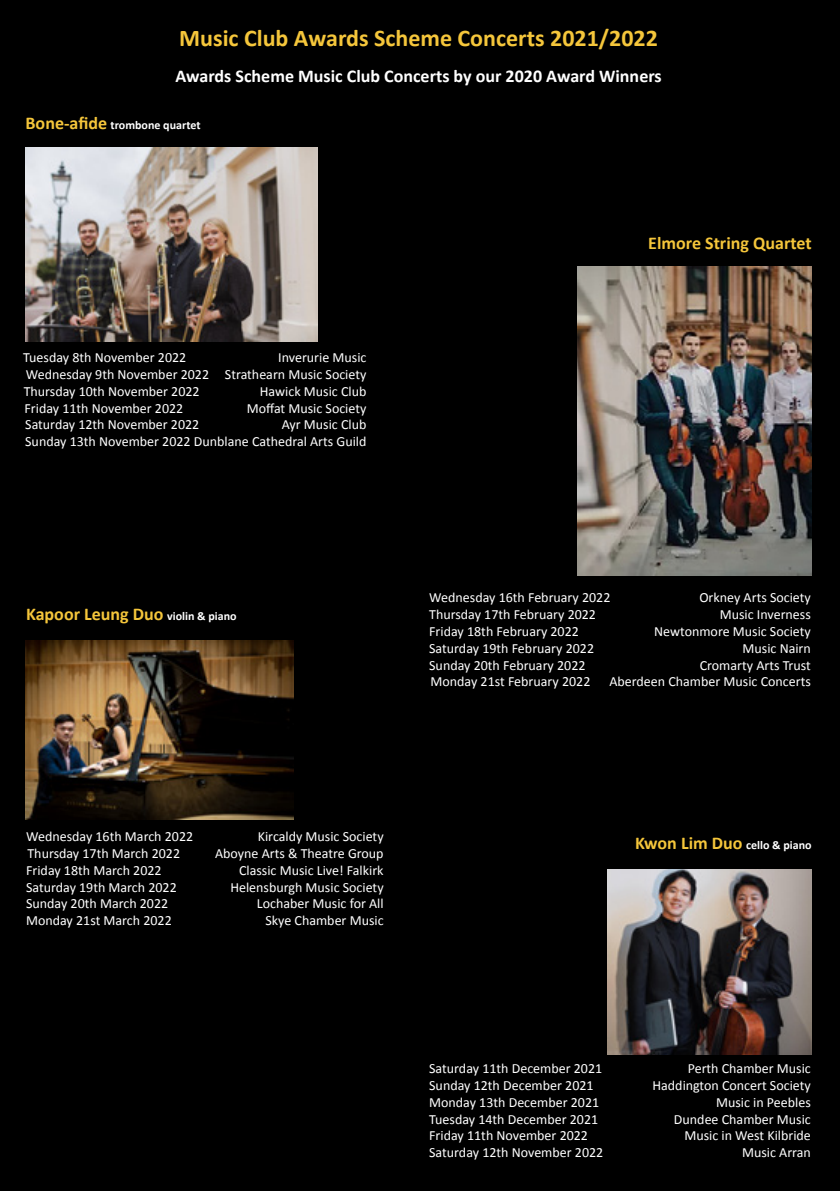
<style>
.page{position:relative;width:840px;height:1191px;background:#fff}
.page>*{position:absolute;margin:0;border:0;box-sizing:border-box;transform-origin:0 0}
.t1{font:700 24px "Calibri";color:#f5c63b}
.t2{font:700 18px "Calibri";color:#fff}
.t3{font:700 18px "Calibri";color:#f5c63b}
.t4{font:14px/16.8px "Calibri";color:#fff;text-align:justify}
.t5{font:700 12px "Calibri";color:#fff}
.s1{font-size:18px;color:#f5c63b}
.s2{font-size:12px;color:#fff}
</style>
<div class="page">
<div style="left:0;top:0;width:839px;height:1191px;background:#000"></div>
<img style="left:577px;top:266px;width:234px;height:310px">
<img style="left:26px;top:147px;width:291px;height:195px">
<img style="left:26px;top:641px;width:267px;height:178px">
<img style="left:607px;top:870px;width:204px;height:184px">
<h1 class="t1" style="left:179px;top:21px;width:480px">Music Club Awards Scheme Concerts 2021/2022</h1>
<p class="t2" style="left:175px;top:63px;width:487px">Awards Scheme Music Club Concerts by our 2020 Award Winners</p>
<p class="t5" style="left:26px;top:116px;width:176px"><span class="s1">Bone-afide</span> trombone quartet</p>
<p class="t4" style="left:23px;top:348px;width:164px">Tuesday 8th November 2022</p>
<p class="t4" style="left:24px;top:348px;width:344px;text-indent:254px">Inverurie Music Wednesday 9th November 2022 Strathearn Music Society Thursday 10th November 2022</p>
<p class="t4" style="left:260px;top:382px;width:108px">Hawick Music Club</p>
<p class="t4" style="left:24px;top:399px;width:160px">Friday 11th November 2022</p>
<p class="t4" style="left:246px;top:399px;width:121px">Moffat Music Society</p>
<p class="t4" style="left:25px;top:415px;width:175px">Saturday 12th November 2022</p>
<p class="t4" style="left:25px;top:415px;width:342px;text-align:right">Ayr Music Club<br>Sunday 13th November 2022 Dunblane Cathedral Arts Guild</p>
<p class="t3" style="left:648px;top:231px;width:165px">Elmore String Quartet</p>
<p class="t3" style="left:26px;top:601px;width:212px">Kapoor Leung Duo <span class="s2">violin &amp; piano</span></p>
<p class="t4" style="left:429px;top:589px;width:183px">Wednesday 16th February 2022</p>
<p class="t4" style="left:699px;top:589px;width:113px">Orkney Arts Society</p>
<p class="t4" style="left:429px;top:605px;width:168px">Thursday 17th February 2022</p>
<p class="t4" style="left:719px;top:605px;width:93px">Music Inverness</p>
<p class="t4" style="left:429px;top:622px;width:151px">Friday 18th February 2022</p>
<p class="t4" style="left:653px;top:622px;width:158px">Newtonmore Music Society</p>
<p class="t4" style="left:429px;top:639px;width:166px">Saturday 19th February 2022</p>
<p class="t4" style="left:742px;top:639px;width:70px">Music Nairn</p>
<p class="t4" style="left:429px;top:656px;width:158px">Sunday 20th February 2022</p>
<p class="t4" style="left:699px;top:656px;width:112px">Cromarty Arts Trust</p>
<p class="t4" style="left:430px;top:673px;width:161px">Monday 21st February 2022</p>
<p class="t4" style="left:609px;top:673px;width:203px">Aberdeen Chamber Music Concerts</p>
<p class="t4" style="left:26px;top:827px;width:168px">Wednesday 16th March 2022</p>
<p class="t4" style="left:258px;top:827px;width:127px">Kircaldy Music Society</p>
<p class="t4" style="left:27px;top:844px;width:154px">Thursday 17th March 2022</p>
<p class="t4" style="left:215px;top:844px;width:170px">Aboyne Arts &amp; Theatre Group</p>
<p class="t4" style="left:26px;top:861px;width:137px">Friday 18th March 2022</p>
<p class="t4" style="left:239px;top:861px;width:146px">Classic Music Live! Falkirk</p>
<p class="t4" style="left:26px;top:878px;width:152px">Saturday 19th March 2022</p>
<p class="t4" style="left:230px;top:878px;width:155px">Helensburgh Music Society</p>
<p class="t4" style="left:26px;top:894px;width:144px">Sunday 20th March 2022</p>
<p class="t4" style="left:257px;top:894px;width:128px">Lochaber Music for All</p>
<p class="t4" style="left:26px;top:911px;width:147px">Monday 21st March 2022</p>
<p class="t4" style="left:265px;top:911px;width:120px">Skye Chamber Music</p>
<p class="t5" style="left:635px;top:836px;width:178px"><span class="s1">Kwon Lim Duo</span> cello &amp; piano</p>
<p class="t4" style="left:429px;top:1059px;width:174px">Saturday 11th December 2021</p>
<p class="t4" style="left:687px;top:1059px;width:125px">Perth Chamber Music</p>
<p class="t4" style="left:429px;top:1076px;width:166px">Sunday 12th December 2021</p>
<p class="t4" style="left:652px;top:1076px;width:160px">Haddington Concert Society</p>
<p class="t4" style="left:429px;top:1093px;width:171px">Monday 13th December 2021</p>
<p class="t4" style="left:715px;top:1093px;width:96px">Music in Peebles</p>
<p class="t4" style="left:429px;top:1109px;width:170px">Tuesday 14th December 2021</p>
<p class="t4" style="left:673px;top:1109px;width:138px">Dundee Chamber Music</p>
<p class="t4" style="left:429px;top:1126px;width:160px">Friday 11th November 2022</p>
<p class="t4" style="left:684px;top:1126px;width:128px">Music in West Kilbride</p>
<p class="t4" style="left:429px;top:1143px;width:175px">Saturday 12th November 2022</p>
<p class="t4" style="left:741px;top:1143px;width:70px">Music Arran</p>
</div>
